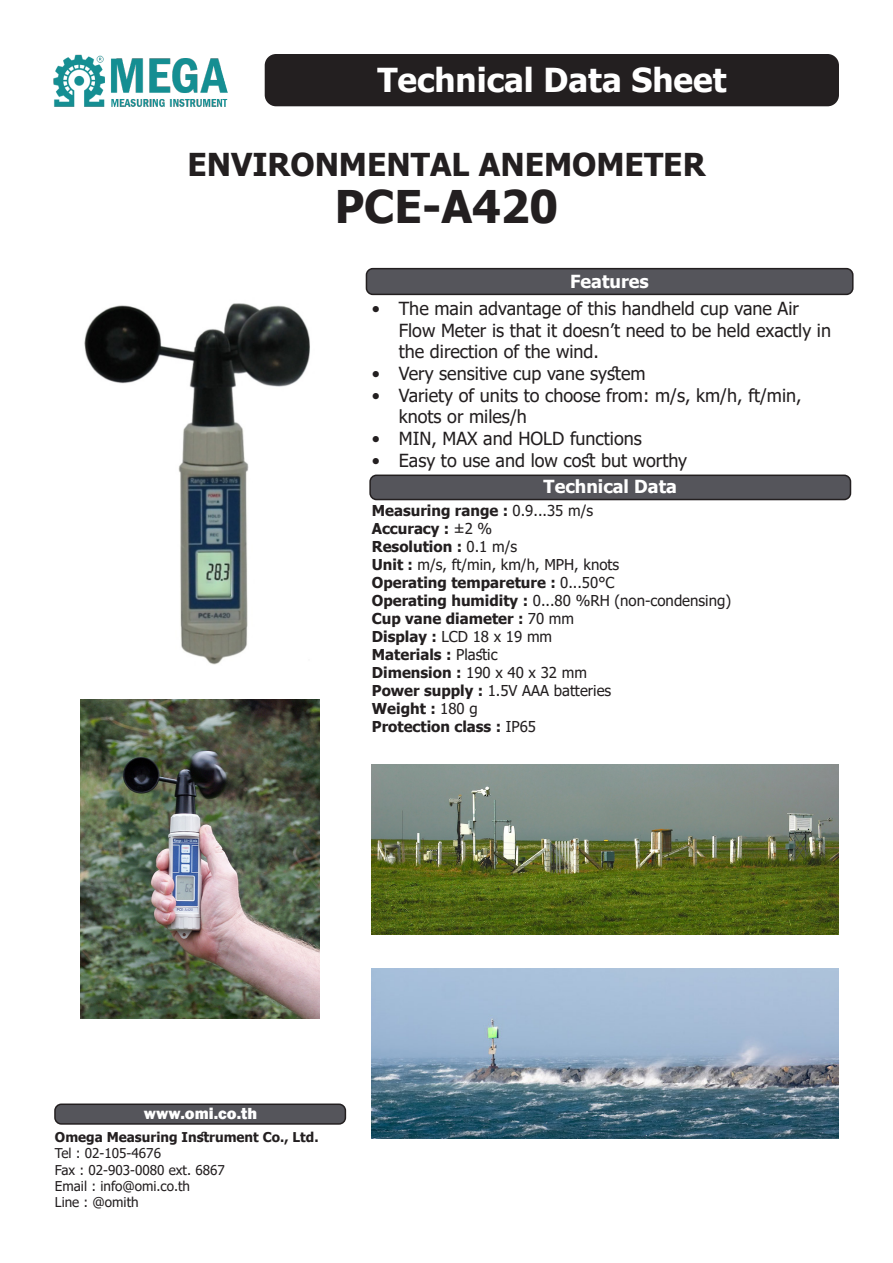
<style>
.page{position:relative;width:893px;height:1263px;background:#fff}
.page>*{position:absolute;margin:0;border:0;box-sizing:border-box;transform-origin:0 0}
.t1{font:700 45px "Tahoma";color:#231f20}
.t2{font:700 33px "Tahoma";color:#fff}
.t3{font:700 31.5px "Tahoma";color:#231f20}
.t4{font:18px/21.6px "Tahoma";color:#231f20}
.t5{font:700 18px "Tahoma";color:#fff}
.t6{font:800 16.5px "Franklin Gothic";color:#fff}
.t7{font:700 15px "Tahoma";color:#231f20}
.t8{font:15px "Tahoma";color:#231f20}
.t9{font:13.5px "Tahoma";color:#231f20}
.t10{font:700 13.5px "Tahoma";color:#231f20}
.s1{font-weight:400}
.s2{font-weight:700}
</style>
<div class="page">
<img style="left:54px;top:54px;width:173px;height:52px">
<div style="left:265px;top:54px;width:574px;height:52px;background:#231f20;border-radius:11px"></div>
<div style="left:370px;top:475px;width:480px;height:24px;background:#55555b;border-radius:6px"></div>
<div style="left:369px;top:474px;width:482px;height:26px;border:2px solid #231f20;border-radius:6px"></div>
<div style="left:366px;top:269px;width:487px;height:25px;background:#55555b;border-radius:6px"></div>
<div style="left:366px;top:268px;width:487px;height:27px;border:2px solid #231f20;border-radius:6px"></div>
<img style="left:84px;top:303px;width:226px;height:362px">
<div style="left:55px;top:1104px;width:290px;height:20px;background:#55555b;border-radius:6px"></div>
<div style="left:54px;top:1103px;width:292px;height:22px;border:2px solid #231f20;border-radius:6px"></div>
<img style="left:81px;top:699px;width:239px;height:319px">
<img style="left:372px;top:764px;width:467px;height:170px">
<img style="left:372px;top:969px;width:467px;height:169px">
<p class="t2" style="left:377px;top:57px;width:351px">Technical Data Sheet</p>
<p class="t3" style="left:187px;top:142px;width:520px">ENVIRONMENTAL ANEMOMETER</p>
<p class="t1" style="left:335px;top:175px;width:225px">PCE-A420</p>
<p class="t5" style="left:570px;top:268px;width:80px">Features</p>
<p class="t4" style="left:399px;top:299px;width:434px;text-indent:-27px">• The main advantage of this handheld cup vane Air<br>Flow Meter is that it doesn’t need to be held exactly in the direction of the wind.</p>
<p class="t4" style="left:372px;top:364px;width:275px">• Very sensitive cup vane system</p>
<p class="t4" style="left:399px;top:385px;width:404px;text-indent:-27px">• Variety of units to choose from: m/s, km/h, ft/min, knots or miles/h</p>
<p class="t4" style="left:372px;top:429px;width:272px">• MIN, MAX and HOLD functions</p>
<p class="t4" style="left:372px;top:450px;width:317px">• Easy to use and low cost but worthy</p>
<p class="t5" style="left:544px;top:474px;width:135px">Technical Data</p>
<p class="t7" style="left:372px;top:500px;width:223px">Measuring range : <span class="s1">0.9...35 m/s</span></p>
<p class="t7" style="left:372px;top:518px;width:122px">Accuracy : <span class="s1">±2 %</span></p>
<p class="t7" style="left:372px;top:536px;width:147px">Resolution : <span class="s1">0.1 m/s</span></p>
<p class="t8" style="left:372px;top:555px;width:249px"><span class="s2">Unit :</span> m/s, ft/min, km/h, MPH, knots</p>
<p class="t7" style="left:372px;top:572px;width:244px">Operating tempareture : <span class="s1">0...50°C</span></p>
<p class="t8" style="left:372px;top:591px;width:361px"><span class="s2">Operating humidity :</span> 0...80 %RH (non-condensing)</p>
<p class="t7" style="left:372px;top:608px;width:204px">Cup vane diameter : <span class="s1">70 mm</span></p>
<p class="t8" style="left:372px;top:627px;width:182px"><span class="s2">Display :</span> LCD 18 x 19 mm</p>
<p class="t7" style="left:372px;top:644px;width:127px">Materials : <span class="s1">Plastic</span></p>
<p class="t8" style="left:372px;top:663px;width:217px"><span class="s2">Dimension :</span> 190 x 40 x 32 mm</p>
<p class="t8" style="left:372px;top:681px;width:241px"><span class="s2">Power supply :</span> 1.5V AAA batteries</p>
<p class="t7" style="left:372px;top:698px;width:107px">Weight : <span class="s1">180 g</span></p>
<p class="t7" style="left:372px;top:716px;width:166px">Protection class : <span class="s1">IP65</span></p>
<p class="t6" style="left:144px;top:1102px;width:115px">www.omi.co.th</p>
<p class="t10" style="left:55px;top:1128px;width:265px">Omega Measuring Instrument Co., Ltd.</p>
<p class="t9" style="left:55px;top:1144px;width:108px">Tel : 02-105-4676</p>
<p class="t9" style="left:55px;top:1160px;width:171px">Fax : 02-903-0080 ext. 6867</p>
<p class="t9" style="left:55px;top:1177px;width:137px">Email : info@omi.co.th</p>
<p class="t9" style="left:55px;top:1193px;width:85px">Line : @omith</p>
</div>
